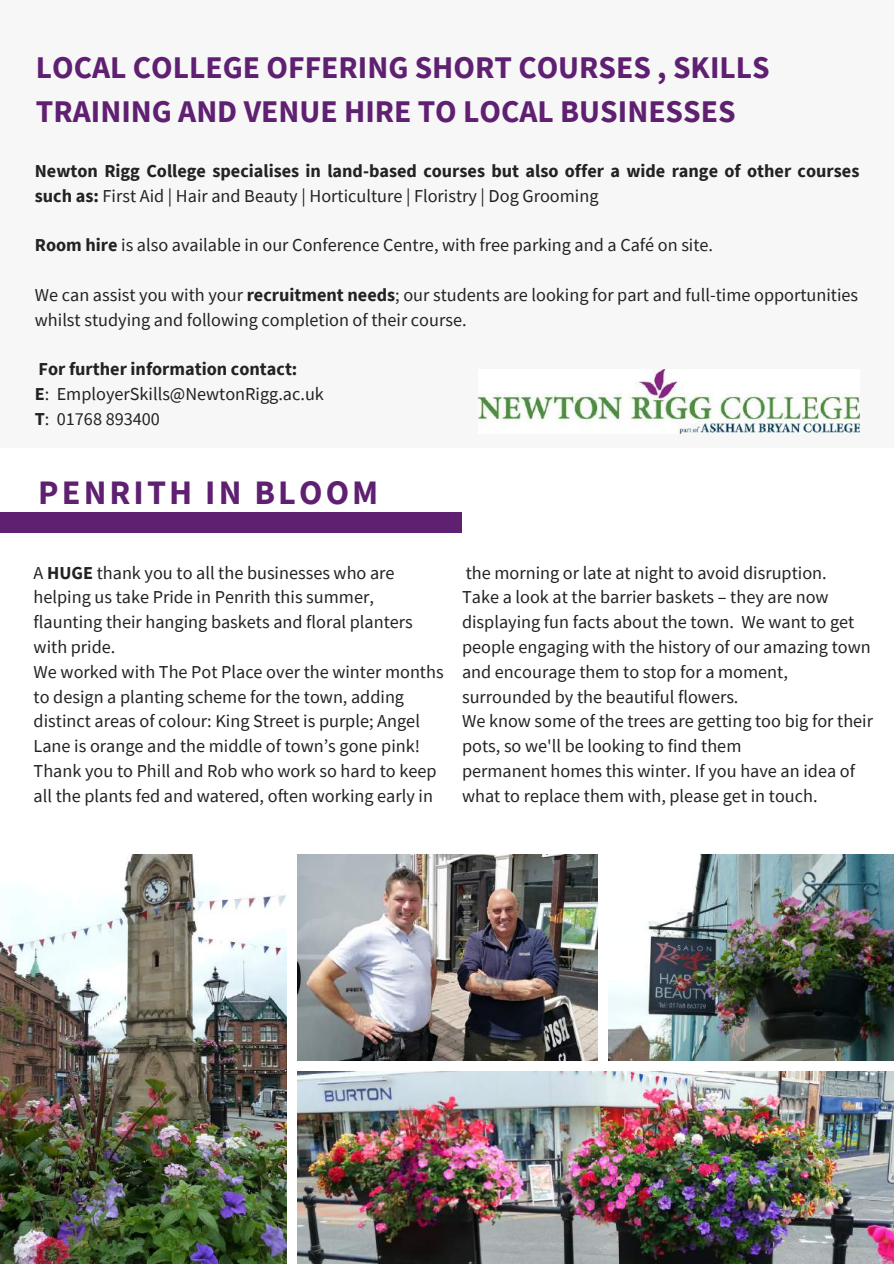
<style>
.page{position:relative;width:894px;height:1264px;background:#fff}
.page>*{position:absolute;margin:0;border:0;box-sizing:border-box;transform-origin:0 0}
.t1{font:700 34.2px "Source Sans Pro";letter-spacing:.09em;color:#5f2071}
.t2{font:700 31.5px/44px "Source Sans Pro";color:#5f2071}
.t3{font:18.15px/24.8px "Source Sans Pro";color:#222}
.t4{font:700 18.15px/24.8px "Source Sans Pro";color:#222}
.s1{font-weight:400}
.s2{font-weight:700}
</style>
<div class="page">
<div style="left:0;top:0;width:893px;height:448px;background:#f7f7f7"></div>
<div style="left:0;top:513px;width:461px;height:19px;background:#5f2071"></div>
<img style="left:478px;top:369px;width:381px;height:64px">
<img style="left:0;top:854px;width:286px;height:409px">
<img style="left:297px;top:854px;width:300px;height:206px">
<img style="left:608px;top:854px;width:285px;height:206px">
<img style="left:297px;top:1071px;width:596px;height:192px">
<h2 class="t2" style="left:36px;top:45px;width:735px">LOCAL COLLEGE OFFERING SHORT COURSES , SKILLS<br>TRAINING AND VENUE HIRE TO LOCAL BUSINESSES</h2>
<p class="t4" style="left:35px;top:158px;width:825px">Newton Rigg College specialises in land-based courses but also offer a wide range of other courses such as: <span class="s1">First Aid | Hair and Beauty | Horticulture | Floristry | Dog Grooming</span></p>
<p class="t3" style="left:35px;top:232px;width:679px"><span class="s2">Room hire</span> is also available in our Conference Centre, with free parking and a Café on site.</p>
<p class="t3" style="left:35px;top:282px;width:824px">We can assist you with your <span class="s2">recruitment needs</span>; our students are looking for part and full-time opportunities whilst studying and following completion of their course.</p>
<p class="t3" style="left:35px;top:356px;width:290px"><span class="s2">For further information contact:<br>E</span>: EmployerSkills@NewtonRigg.ac.uk<br><span class="s2">T</span>: 01768 893400</p>
<h1 class="t1" style="left:38px;top:470px;width:341px">PENRITH IN BLOOM</h1>
<p class="t3" style="left:34px;top:559px;width:411px">A <span class="s2">HUGE</span> thank you to all the businesses who are helping us take Pride in Penrith this summer, flaunting their hanging baskets and floral planters with pride.<br>We worked with The Pot Place over the winter months to design a planting scheme for the town, adding distinct areas of colour: King Street is purple; Angel Lane is orange and the middle of town’s gone pink!<br>Thank you to Phill and Rob who work so hard to keep all the plants fed and watered, often working early in</p>
<p class="t3" style="left:462px;top:559px;width:412px">the morning or late at night to avoid disruption.<br>Take a look at the barrier baskets – they are now displaying fun facts about the town. We want to get people engaging with the history of our amazing town and encourage them to stop for a moment, surrounded by the beautiful flowers.<br>We know some of the trees are getting too big for their pots, so we'll be looking to find them<br>permanent homes this winter. If you have an idea of what to replace them with, please get in touch.</p>
</div>
